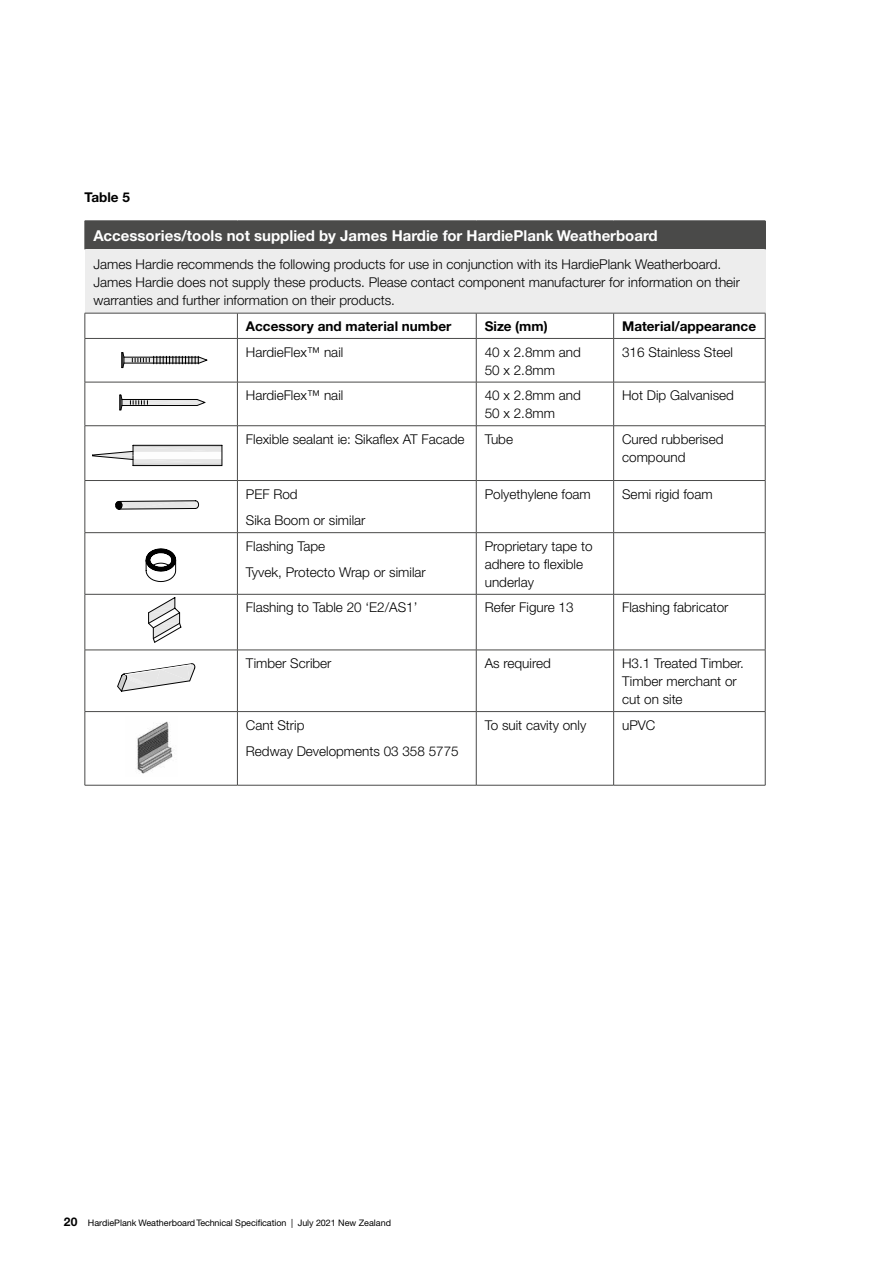
<style>
.page{position:relative;width:893px;height:1263px;background:#fff}
.page>*{position:absolute;margin:0;border:0;box-sizing:border-box;transform-origin:0 0}
.t1{font:700 15px "Helvetica Neue CE";color:#fff}
.t2{font:300 13.5px/18px "Helvetica Neue CE";color:#000}
.t3{font:700 13.5px "Helvetica Neue CE";color:#000}
.t4{font:9px "Helvetica Neue CE";letter-spacing:-.01em;color:#000}
.s1{font-weight:700;font-size:12px}
</style>
<div class="page">
<div style="left:85px;top:221px;width:680px;height:28px;background:#4a4a49"></div>
<div style="left:85px;top:249px;width:680px;height:64px;background:#ededed"></div>
<svg style="left:765px;top:221px;width:1px;height:28px"></svg>
<svg style="left:85px;top:314px;width:1px;height:24px"></svg>
<hr style="left:85px;top:313px;width:152px;height:1px;background:#4a4a49">
<svg style="left:237px;top:314px;width:1px;height:24px"></svg>
<hr style="left:237px;top:313px;width:239px;height:1px;background:#4a4a49">
<hr style="left:476px;top:313px;width:138px;height:1px;background:#4a4a49">
<svg style="left:476px;top:313px;width:1px;height:25px"></svg>
<svg style="left:613px;top:313px;width:1px;height:25px"></svg>
<hr style="left:614px;top:313px;width:151px;height:1px;background:#4a4a49">
<svg style="left:765px;top:313px;width:1px;height:25px"></svg>
<hr style="left:85px;top:339px;width:1px;height:43px;background:#4a4a49">
<hr style="left:85px;top:338px;width:152px;height:1px;background:#4a4a49">
<hr style="left:237px;top:338px;width:239px;height:1px;background:#4a4a49">
<hr style="left:476px;top:338px;width:138px;height:1px;background:#4a4a49">
<hr style="left:614px;top:338px;width:151px;height:1px;background:#4a4a49">
<hr style="left:237px;top:339px;width:1px;height:43px;background:#4a4a49">
<hr style="left:476px;top:339px;width:1px;height:43px;background:#4a4a49">
<hr style="left:613px;top:339px;width:1px;height:43px;background:#4a4a49">
<hr style="left:765px;top:339px;width:1px;height:43px;background:#4a4a49">
<hr style="left:85px;top:382px;width:1px;height:43px;background:#4a4a49">
<hr style="left:85px;top:426px;width:1px;height:54px;background:#4a4a49">
<hr style="left:85px;top:481px;width:1px;height:51px;background:#4a4a49">
<hr style="left:85px;top:533px;width:1px;height:61px;background:#4a4a49">
<hr style="left:85px;top:594px;width:1px;height:56px;background:#4a4a49">
<hr style="left:85px;top:650px;width:1px;height:61px;background:#4a4a49">
<hr style="left:85px;top:712px;width:1px;height:73px;background:#4a4a49">
<hr style="left:85px;top:382px;width:152px;height:1px;background:#4a4a49">
<hr style="left:237px;top:382px;width:239px;height:1px;background:#4a4a49">
<hr style="left:476px;top:382px;width:138px;height:1px;background:#4a4a49">
<hr style="left:614px;top:382px;width:151px;height:1px;background:#4a4a49">
<hr style="left:237px;top:382px;width:1px;height:43px;background:#4a4a49">
<hr style="left:476px;top:382px;width:1px;height:43px;background:#4a4a49">
<hr style="left:613px;top:382px;width:1px;height:43px;background:#4a4a49">
<hr style="left:765px;top:382px;width:1px;height:43px;background:#4a4a49">
<hr style="left:237px;top:426px;width:1px;height:54px;background:#4a4a49">
<hr style="left:476px;top:426px;width:1px;height:54px;background:#4a4a49">
<hr style="left:613px;top:426px;width:1px;height:54px;background:#4a4a49">
<hr style="left:765px;top:426px;width:1px;height:54px;background:#4a4a49">
<hr style="left:237px;top:481px;width:1px;height:51px;background:#4a4a49">
<hr style="left:476px;top:481px;width:1px;height:51px;background:#4a4a49">
<hr style="left:613px;top:481px;width:1px;height:51px;background:#4a4a49">
<hr style="left:765px;top:481px;width:1px;height:51px;background:#4a4a49">
<hr style="left:237px;top:533px;width:1px;height:61px;background:#4a4a49">
<hr style="left:476px;top:533px;width:1px;height:61px;background:#4a4a49">
<hr style="left:613px;top:533px;width:1px;height:61px;background:#4a4a49">
<hr style="left:765px;top:533px;width:1px;height:61px;background:#4a4a49">
<hr style="left:237px;top:594px;width:1px;height:56px;background:#4a4a49">
<hr style="left:476px;top:594px;width:1px;height:56px;background:#4a4a49">
<hr style="left:613px;top:594px;width:1px;height:56px;background:#4a4a49">
<hr style="left:765px;top:594px;width:1px;height:56px;background:#4a4a49">
<hr style="left:237px;top:650px;width:1px;height:61px;background:#4a4a49">
<hr style="left:476px;top:650px;width:1px;height:61px;background:#4a4a49">
<hr style="left:613px;top:650px;width:1px;height:61px;background:#4a4a49">
<hr style="left:765px;top:650px;width:1px;height:61px;background:#4a4a49">
<hr style="left:237px;top:712px;width:1px;height:73px;background:#4a4a49">
<hr style="left:476px;top:712px;width:1px;height:73px;background:#4a4a49">
<hr style="left:613px;top:712px;width:1px;height:73px;background:#4a4a49">
<hr style="left:765px;top:712px;width:1px;height:73px;background:#4a4a49">
<hr style="left:85px;top:425px;width:152px;height:1px;background:#4a4a49">
<hr style="left:237px;top:425px;width:239px;height:1px;background:#4a4a49">
<hr style="left:476px;top:425px;width:138px;height:1px;background:#4a4a49">
<hr style="left:614px;top:425px;width:151px;height:1px;background:#4a4a49">
<hr style="left:85px;top:480px;width:152px;height:1px;background:#4a4a49">
<hr style="left:237px;top:480px;width:239px;height:1px;background:#4a4a49">
<hr style="left:476px;top:480px;width:138px;height:1px;background:#4a4a49">
<hr style="left:614px;top:480px;width:151px;height:1px;background:#4a4a49">
<hr style="left:85px;top:532px;width:152px;height:1px;background:#4a4a49">
<hr style="left:237px;top:532px;width:239px;height:1px;background:#4a4a49">
<hr style="left:476px;top:532px;width:138px;height:1px;background:#4a4a49">
<hr style="left:614px;top:532px;width:151px;height:1px;background:#4a4a49">
<hr style="left:85px;top:594px;width:152px;height:1px;background:#4a4a49">
<hr style="left:237px;top:594px;width:239px;height:1px;background:#4a4a49">
<hr style="left:476px;top:594px;width:138px;height:1px;background:#4a4a49">
<hr style="left:614px;top:594px;width:151px;height:1px;background:#4a4a49">
<hr style="left:85px;top:650px;width:152px;height:1px;background:#4a4a49">
<hr style="left:237px;top:650px;width:239px;height:1px;background:#4a4a49">
<hr style="left:476px;top:650px;width:138px;height:1px;background:#4a4a49">
<hr style="left:614px;top:650px;width:151px;height:1px;background:#4a4a49">
<hr style="left:85px;top:711px;width:152px;height:1px;background:#4a4a49">
<hr style="left:237px;top:711px;width:239px;height:1px;background:#4a4a49">
<hr style="left:476px;top:711px;width:138px;height:1px;background:#4a4a49">
<hr style="left:614px;top:711px;width:151px;height:1px;background:#4a4a49">
<hr style="left:85px;top:785px;width:152px;height:1px;background:#4a4a49">
<hr style="left:237px;top:785px;width:239px;height:1px;background:#4a4a49">
<hr style="left:476px;top:785px;width:138px;height:1px;background:#4a4a49">
<hr style="left:614px;top:785px;width:151px;height:1px;background:#4a4a49">
<svg style="left:121px;top:352px;width:87px;height:16px"></svg>
<svg style="left:119px;top:394px;width:87px;height:17px"></svg>
<svg style="left:92px;top:444px;width:131px;height:66px"></svg>
<svg style="left:120px;top:532px;width:56px;height:50px"></svg>
<svg style="left:117px;top:663px;width:79px;height:29px"></svg>
<svg style="left:148px;top:597px;width:34px;height:46px"></svg>
<img style="left:137px;top:721px;width:36px;height:53px">
<p class="t3" style="left:85px;top:189px;width:47px">Table 5</p>
<p class="t1" style="left:93px;top:226px;width:566px">Accessories/tools not supplied by James Hardie for HardiePlank Weatherboard</p>
<p class="t2" style="left:93px;top:255px;width:648px">James Hardie recommends the following products for use in conjunction with its HardiePlank Weatherboard.<br>James Hardie does not supply these products. Please contact component manufacturer for information on their warranties and further information on their products.</p>
<p class="t3" style="left:246px;top:318px;width:207px">Accessory and material number</p>
<p class="t3" style="left:485px;top:318px;width:64px">Size (mm)</p>
<p class="t3" style="left:622px;top:318px;width:135px">Material/appearance</p>
<p class="t2" style="left:246px;top:343px;width:99px">HardieFlex™ nail</p>
<p class="t2" style="left:485px;top:343px;width:98px">40 x 2.8mm and<br>50 x 2.8mm</p>
<p class="t2" style="left:622px;top:343px;width:112px">316 Stainless Steel</p>
<p class="t2" style="left:246px;top:386px;width:99px">HardieFlex™ nail</p>
<p class="t2" style="left:485px;top:386px;width:98px">40 x 2.8mm and<br>50 x 2.8mm</p>
<p class="t2" style="left:622px;top:386px;width:113px">Hot Dip Galvanised</p>
<p class="t2" style="left:246px;top:430px;width:220px">Flexible sealant ie: Sikaflex AT Facade</p>
<p class="t2" style="left:485px;top:430px;width:30px">Tube</p>
<p class="t2" style="left:622px;top:430px;width:103px">Cured rubberised compound</p>
<p class="t2" style="left:246px;top:481px;width:121px;line-height:26.5px">PEF Rod<br>Sika Boom or similar</p>
<p class="t2" style="left:485px;top:485px;width:108px">Polyethylene foam</p>
<p class="t2" style="left:622px;top:485px;width:92px">Semi rigid foam</p>
<p class="t2" style="left:246px;top:533px;width:181px;line-height:26.5px">Flashing Tape<br>Tyvek, Protecto Wrap or similar</p>
<p class="t2" style="left:485px;top:537px;width:109px">Proprietary tape to adhere to flexible underlay</p>
<p class="t2" style="left:246px;top:599px;width:173px">Flashing to Table 20 ‘E2/AS1’</p>
<p class="t2" style="left:485px;top:599px;width:90px">Refer Figure 13</p>
<p class="t2" style="left:622px;top:599px;width:108px">Flashing fabricator</p>
<p class="t2" style="left:246px;top:654px;width:87px">Timber Scriber</p>
<p class="t2" style="left:485px;top:654px;width:68px">As required</p>
<p class="t2" style="left:622px;top:654px;width:123px">H3.1 Treated Timber.<br>Timber merchant or cut on site</p>
<p class="t2" style="left:246px;top:712px;width:214px;line-height:26.5px">Cant Strip<br>Redway Developments 03 358 5775</p>
<p class="t2" style="left:485px;top:716px;width:103px">To suit cavity only</p>
<p class="t2" style="left:622px;top:716px;width:35px">uPVC</p>
<p class="t4" style="left:64px;top:1218px;width:329px"><span class="s1">20</span> HardiePlank Weatherboard Technical Specification | July 2021 New Zealand</p>
</div>
